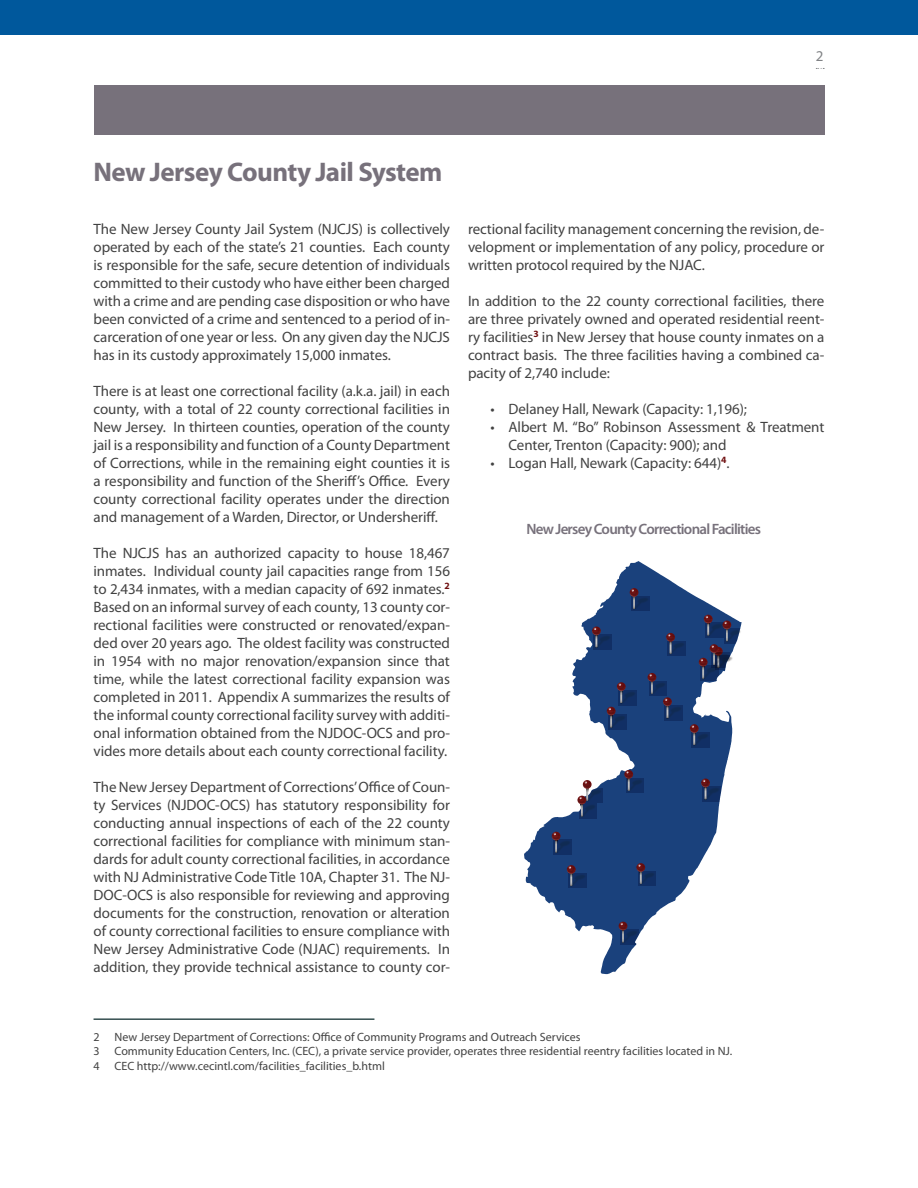
<style>
.page{position:relative;width:918px;height:1188px;background:#fff}
.page>*{position:absolute;margin:0;border:0;box-sizing:border-box;transform-origin:0 0}
.Heading_2{font:700 27px "Myriad Pro";letter-spacing:-.02em;color:#77717b}
.Body_Text{font:15px/18px "Myriad Pro";letter-spacing:-.005em;color:#424242;text-align:justify}
.Bulleted_List{font:15px/18px "Myriad Pro";letter-spacing:-.005em;color:#424242}
.Table_Title{font:600 15px "Myriad Pro";letter-spacing:-.05em;color:#77717b}
.t1{font:15px "Myriad Pro";color:#808285}
.Footnotes{font:12px/14.4px "Myriad Pro";color:#424242}
</style>
<div class="page">
<div style="left:94px;top:85px;width:730px;height:50px;background:#77717b"></div>
<div style="left:0;top:0;width:918px;height:35px;background:#00589c"></div>
<svg style="left:524px;top:561px;width:218px;height:413px"></svg>
<img style="left:631px;top:596px;width:18px;height:15px">
<svg style="left:639px;top:598px;width:9px;height:11px"></svg>
<svg style="left:629px;top:587px;width:10px;height:22px"></svg>
<img style="left:594px;top:635px;width:17px;height:14px">
<svg style="left:601px;top:636px;width:9px;height:12px"></svg>
<svg style="left:592px;top:626px;width:9px;height:22px"></svg>
<img style="left:668px;top:641px;width:18px;height:15px">
<svg style="left:675px;top:643px;width:9px;height:11px"></svg>
<svg style="left:666px;top:632px;width:9px;height:22px"></svg>
<img style="left:731px;top:629px;width:11px;height:14px">
<svg style="left:731px;top:630px;width:10px;height:11px"></svg>
<img style="left:731px;top:655px;width:2px;height:15px">
<img style="left:701px;top:679px;width:17px;height:2px">
<svg style="left:698px;top:614px;width:33px;height:65px;background:#38466e"></svg>
<img style="left:649px;top:681px;width:18px;height:15px">
<svg style="left:656px;top:683px;width:10px;height:11px"></svg>
<svg style="left:647px;top:672px;width:9px;height:22px"></svg>
<img style="left:626px;top:690px;width:10px;height:15px">
<div style="left:620px;top:692px;width:15px;height:11px;background:#112d5f"></div>
<img style="left:609px;top:728px;width:17px;height:2px">
<svg style="left:606px;top:682px;width:20px;height:46px"></svg>
<img style="left:665px;top:706px;width:17px;height:14px">
<div style="left:666px;top:707px;width:15px;height:11px;background:#112d5e"></div>
<svg style="left:663px;top:697px;width:9px;height:21px"></svg>
<img style="left:692px;top:732px;width:17px;height:15px">
<div style="left:693px;top:734px;width:15px;height:11px;background:#112d5f"></div>
<svg style="left:689px;top:724px;width:10px;height:21px"></svg>
<img style="left:703px;top:787px;width:18px;height:14px">
<svg style="left:710px;top:788px;width:9px;height:12px"></svg>
<svg style="left:701px;top:778px;width:9px;height:22px"></svg>
<img style="left:626px;top:778px;width:18px;height:15px">
<svg style="left:633px;top:780px;width:10px;height:11px"></svg>
<svg style="left:624px;top:769px;width:9px;height:22px"></svg>
<img style="left:592px;top:788px;width:10px;height:15px">
<svg style="left:592px;top:790px;width:9px;height:11px"></svg>
<img style="left:579px;top:804px;width:18px;height:14px">
<svg style="left:592px;top:806px;width:4px;height:11px"></svg>
<svg style="left:577px;top:779px;width:15px;height:38px"></svg>
<img style="left:554px;top:840px;width:17px;height:15px">
<svg style="left:561px;top:842px;width:9px;height:11px"></svg>
<svg style="left:551px;top:831px;width:10px;height:22px"></svg>
<img style="left:569px;top:873px;width:17px;height:15px">
<svg style="left:576px;top:875px;width:9px;height:11px"></svg>
<svg style="left:566px;top:864px;width:10px;height:22px"></svg>
<img style="left:638px;top:871px;width:18px;height:15px">
<svg style="left:645px;top:873px;width:10px;height:11px"></svg>
<svg style="left:636px;top:863px;width:9px;height:21px"></svg>
<img style="left:620px;top:930px;width:18px;height:14px">
<svg style="left:627px;top:932px;width:10px;height:11px"></svg>
<svg style="left:618px;top:921px;width:9px;height:22px"></svg>
<hr style="left:94px;top:1018px;width:280px;height:2px;background:#354f50">
<p class="t1" style="left:816px;top:47px;width:9px">2</p>
<p class="Heading_2" style="left:94px;top:154px;width:350px">New Jersey County Jail System</p>
<p class="Body_Text" style="left:94px;top:220px;width:358px">The New Jersey County Jail System (NJCJS) is collectively operated by each of the state’s 21 counties. Each county is responsible for the safe, secure detention of individuals committed to their custody who have either been charged with a crime and are pending case disposition or who have been convicted of a crime and sentenced to a period of in&shy;carceration of one year or less. On any given day the NJCJS has in its custody approximately 15,000 inmates.</p>
<p class="Body_Text" style="left:94px;top:382px;width:358px">There is at least one correctional facility (a.k.a. jail) in each county, with a total of 22 county correctional facilities in New Jersey. In thirteen counties, operation of the county jail is a responsibility and function of a County Department of Corrections, while in the remaining eight counties it is a responsibility and function of the Sheriff’s Office. Every county correctional facility operates under the direction and management of a Warden, Director, or Undersheriff.</p>
<p class="Body_Text" style="left:94px;top:544px;width:358px">The NJCJS has an authorized capacity to house 18,467 inmates. Individual county jail capacities range from 156 to 2,434 inmates, with a median capacity of 692 inmates.<sup>2<br></sup>Based on an informal survey of each county, 13 county cor&shy;rectional facilities were constructed or renovated/expan&shy;ded over 20 years ago. The oldest facility was constructed in 1954 with no major renovation/expansion since that time, while the latest correctional facility expansion was completed in 2011. Appendix A summarizes the results of the informal county correctional facility survey with additi&shy;onal information obtained from the NJDOC-OCS and pro&shy;vides more details about each county correctional facility.</p>
<p class="Body_Text" style="left:94px;top:778px;width:358px">The New Jersey Department of Corrections’ Office of Coun&shy;ty Services (NJDOC-OCS) has statutory responsibility for conducting annual inspections of each of the 22 county correctional facilities for compliance with minimum stan&shy;dards for adult county correctional facilities, in accordance with NJ Administrative Code Title 10A, Chapter 31. The NJ-DOC-OCS is also responsible for reviewing and approving documents for the construction, renovation or alteration of county correctional facilities to ensure compliance with New Jersey Administrative Code (NJAC) requirements. In addition, they provide technical assistance to county cor-</p>
<p class="Body_Text" style="left:468px;top:220px;width:358px">rectional facility management concerning the revision, de&shy;velopment or implementation of any policy, procedure or written protocol required by the NJAC.</p>
<p class="Body_Text" style="left:468px;top:292px;width:358px">In addition to the 22 county correctional facilities, there are three privately owned and operated residential reent&shy;ry facilities<sup>3</sup> in New Jersey that house county inmates on a contract basis. The three facilities having a combined ca&shy;pacity of 2,740 include:</p>
<p class="Bulleted_List" style="left:490px;top:400px;width:258px">• Delaney Hall, Newark (Capacity: 1,196);</p>
<p class="Bulleted_List" style="left:508px;top:418px;width:317px;text-indent:-18px">• Albert M. “Bo” Robinson Assessment &amp; Treatment<br>Center, Trenton (Capacity: 900); and</p>
<p class="Bulleted_List" style="left:490px;top:454px;width:241px">• Logan Hall, Newark (Capacity: 644)<sup>4</sup>.</p>
<p class="Table_Title" style="left:526px;top:519px;width:236px">New Jersey County Correctional Facilities</p>
<p class="Footnotes" style="left:94px;top:1030px;width:640px">2 New Jersey Department of Corrections: Office of Community Programs and Outreach Services<br>3 Community Education Centers, Inc. (CEC), a private service provider, operates three residential reentry facilities located in NJ.<br>4 CEC http://www.cecintl.com/facilities_facilities_b.html</p>
</div>
